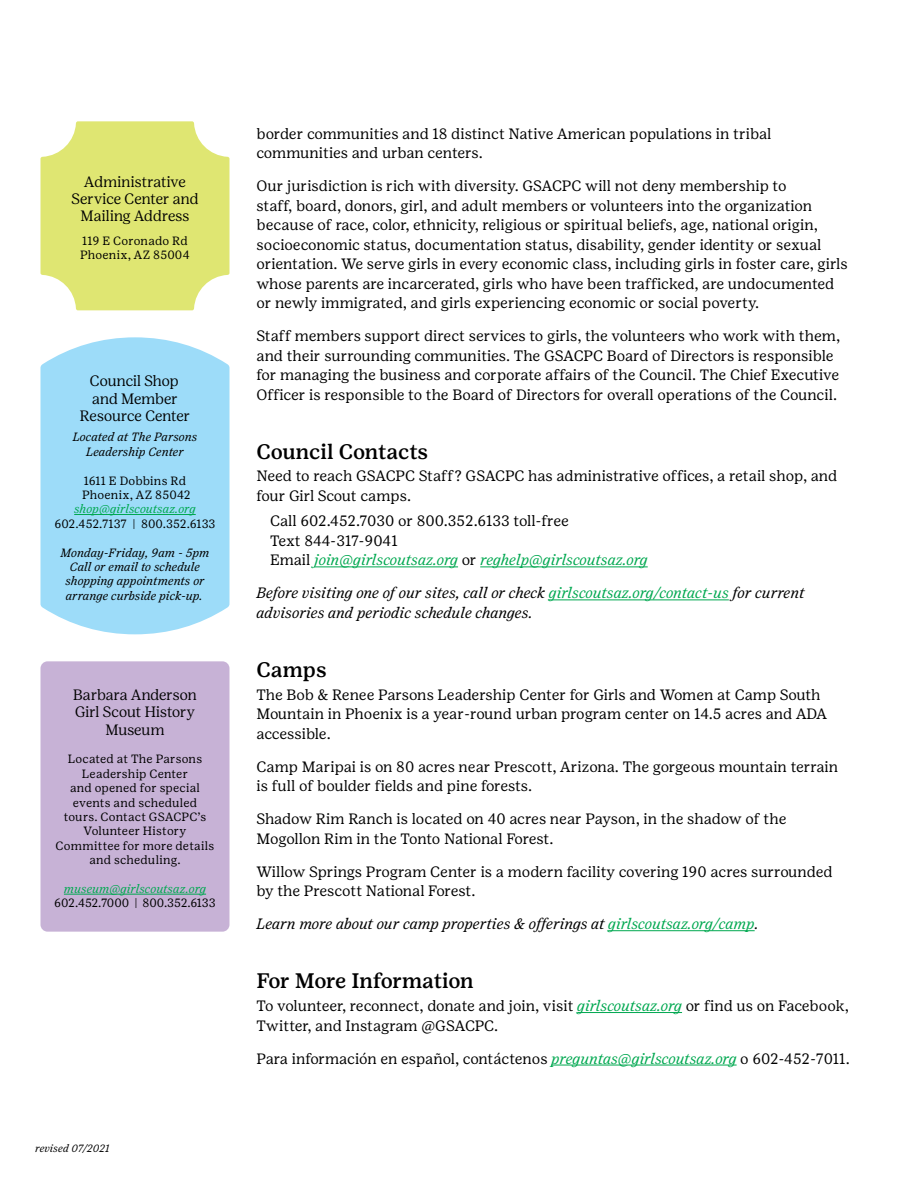
<style>
.page{position:relative;width:918px;height:1188px;background:#fff}
.page>*{position:absolute;margin:0;border:0;box-sizing:border-box;transform-origin:0 0}
.t1{font:500 21px "Girl Scout Text";letter-spacing:-.01em;color:#000}
.t2{font:15px/19.5px "Girl Scout Text";color:#000}
.t3{font:italic 15px/19.5px "Girl Scout Text";color:#000}
.t4{font:300 15px/17.4px "Girl Scout Display";color:#000;text-align:center}
.t5{font:12px/14.4px "Girl Scout Text";letter-spacing:.01em;color:#000}
.t6{font:italic 12px/14.4px "Girl Scout Text";letter-spacing:-.005em;color:#000;text-align:center}
.t7{font:italic 12px "Girl Scout Text";color:#00a850}
.t8{font:12px "Girl Scout Text";letter-spacing:-.01em;color:#000}
.t9{font:italic 10.5px "Girl Scout Text";letter-spacing:-.005em;color:#000}
.s1{font-style:italic;color:#00a850}
.s2{color:#00a850}
</style>
<div class="page">
<hr style="left:314px;top:567px;width:144px;height:1px;background:#00a850">
<hr style="left:480px;top:567px;width:168px;height:1px;background:#00a850">
<hr style="left:549px;top:600px;width:180px;height:1px;background:#00a850">
<hr style="left:608px;top:930px;width:147px;height:1px;background:#00a850">
<hr style="left:577px;top:1012px;width:105px;height:1px;background:#00a850">
<hr style="left:551px;top:1065px;width:186px;height:1px;background:#00a850">
<div style="left:41px;top:337px;width:189px;height:297px;background:#9ddcf9"></div>
<hr style="left:74px;top:514px;width:122px;height:1px;background:#00a850">
<svg style="left:40px;top:121px;width:190px;height:189px;background:#e2e882"></svg>
<div style="left:40px;top:661px;width:189px;height:271px;background:#c7b2d6;border-radius:7px"></div>
<hr style="left:64px;top:894px;width:142px;height:1px;background:#00a850">
<p class="t4" style="left:71px;top:173px;width:129px">Administrative<br>Service Center and<br>Mailing Address</p>
<p class="t5" style="left:80px;top:233px;width:111px">119 E Coronado Rd<br>Phoenix, AZ 85004</p>
<p class="t4" style="left:80px;top:372px;width:112px">Council Shop and Member<br>Resource Center</p>
<p class="t6" style="left:73px;top:430px;width:126px">Located at The Parsons<br>Leadership Center</p>
<p class="t5" style="left:82px;top:473px;width:110px">1611 E Dobbins Rd<br>Phoenix, AZ 85042</p>
<p class="t7" style="left:74px;top:502px;width:123px">shop@girlscoutsaz.org</p>
<p class="t5" style="left:54px;top:516px;width:163px">602.452.7137 | 800.352.6133</p>
<p class="t6" style="left:60px;top:545px;width:151px">Monday-Friday, 9am - 5pm<br>Call or email to schedule shopping appointments or arrange curbside pick-up.</p>
<p class="t4" style="left:73px;top:686px;width:125px">Barbara Anderson<br>Girl Scout History<br>Museum</p>
<p class="t5" style="left:56px;top:752px;width:160px;text-align:center">Located at The Parsons<br>Leadership Center<br>and opened for special events and scheduled tours. Contact GSACPC’s<br>Volunteer History<br>Committee for more details and scheduling.</p>
<p class="t7" style="left:64px;top:882px;width:144px">museum@girlscoutsaz.org</p>
<p class="t8" style="left:54px;top:896px;width:163px">602.452.7000 | 800.352.6133</p>
<p class="t9" style="left:35px;top:1143px;width:76px">revised 07/2021</p>
<p class="t2" style="left:256px;top:124px;width:517px">border communities and 18 distinct Native American populations in tribal communities and urban centers.</p>
<p class="t2" style="left:256px;top:176px;width:593px">Our jurisdiction is rich with diversity. GSACPC will not deny membership to<br>staff, board, donors, girl, and adult members or volunteers into the organization because of race, color, ethnicity, religious or spiritual beliefs, age, national origin, socioeconomic status, documentation status, disability, gender identity or sexual orientation. We serve girls in every economic class, including girls in foster care, girls whose parents are incarcerated, girls who have been trafficked, are undocumented or newly immigrated, and girls experiencing economic or social poverty.</p>
<p class="t2" style="left:256px;top:326px;width:585px">Staff members support direct services to girls, the volunteers who work with them, and their surrounding communities. The GSACPC Board of Directors is responsible for managing the business and corporate affairs of the Council. The Chief Executive Officer is responsible to the Board of Directors for overall operations of the Council.</p>
<h1 class="t1" style="left:256px;top:439px;width:173px">Council Contacts</h1>
<p class="t2" style="left:256px;top:466px;width:582px">Need to reach GSACPC Staff? GSACPC has administrative offices, a retail shop, and four Girl Scout camps.</p>
<p class="t2" style="left:270px;top:511px;width:379px">Call 602.452.7030 or 800.352.6133 toll-free<br>Text 844-317-9041<br>Email <span class="s1">join@girlscoutsaz.org</span> or <span class="s1">reghelp@girlscoutsaz.org</span></p>
<p class="t3" style="left:256px;top:583px;width:550px">Before visiting one of our sites, call or check <span class="s2">girlscoutsaz.org/contact-us</span> for current advisories and periodic schedule changes.</p>
<h1 class="t1" style="left:256px;top:657px;width:72px">Camps</h1>
<p class="t2" style="left:256px;top:685px;width:572px">The Bob &amp; Renee Parsons Leadership Center for Girls and Women at Camp South<br>Mountain in Phoenix is a year-round urban program center on 14.5 acres and ADA accessible.</p>
<p class="t2" style="left:256px;top:757px;width:583px">Camp Maripai is on 80 acres near Prescott, Arizona. The gorgeous mountain terrain is full of boulder fields and pine forests.</p>
<p class="t2" style="left:256px;top:809px;width:531px">Shadow Rim Ranch is located on 40 acres near Payson, in the shadow of the<br>Mogollon Rim in the Tonto National Forest.</p>
<p class="t2" style="left:256px;top:862px;width:578px">Willow Springs Program Center is a modern facility covering 190 acres surrounded by the Prescott National Forest.</p>
<p class="t3" style="left:256px;top:914px;width:504px">Learn more about our camp properties &amp; offerings at <span class="s2">girlscoutsaz.org/camp</span>.</p>
<h1 class="t1" style="left:256px;top:969px;width:219px">For More Information</h1>
<p class="t2" style="left:256px;top:996px;width:594px">To volunteer, reconnect, donate and join, visit <span class="s1">girlscoutsaz.org</span> or find us on Facebook,<br>Twitter, and Instagram @GSACPC.</p>
<p class="t2" style="left:256px;top:1049px;width:595px">Para información en español, contáctenos <span class="s1">preguntas@girlscoutsaz.org</span> o 602-452-7011.</p>
</div>
